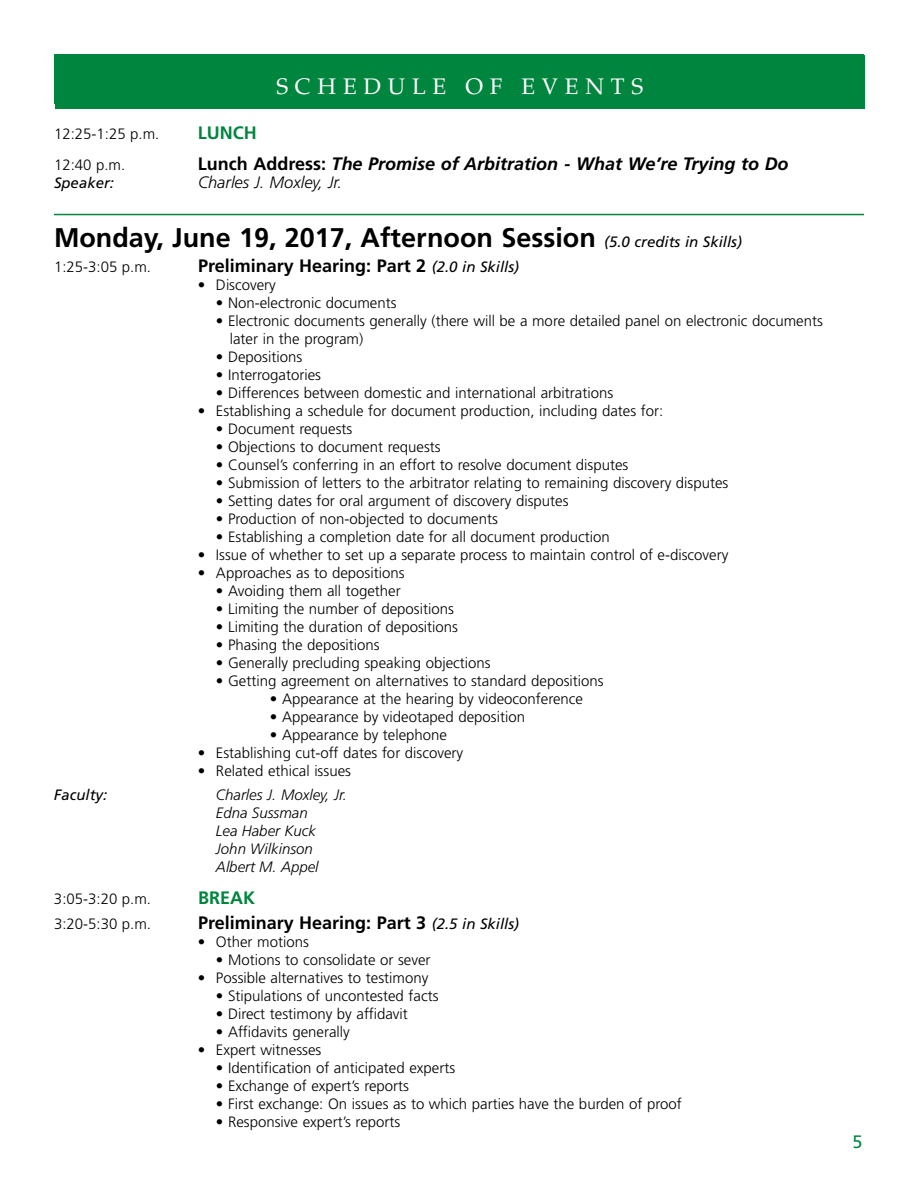
<style>
.page{position:relative;width:918px;height:1188px;background:#fff}
.page>*{position:absolute;margin:0;border:0;box-sizing:border-box;transform-origin:0 0}
.t1{font:700 27px "Frutiger";color:#000}
.t2{font:25.5px "Palatino";letter-spacing:.4em;color:#fff}
.t3{font:22.5px "Palatino";letter-spacing:.3em;color:#fff}
.t4{font:700 18px "Frutiger";color:#000}
.t5{font:italic 700 18px "Frutiger";color:#000}
.t6{font:700 18px "Frutiger";color:#00853f}
.t7{font:18px "Frutiger";color:#00853f}
.t8{font:italic 300 16.5px "Frutiger";color:#000}
.t9{font:300 15px/18px "Frutiger";color:#000}
.t10{font:italic 300 15px/18px "Frutiger";color:#000}
.t11{font:italic 15px "Frutiger";color:#000}
.s1{font-style:normal}
.s2{font-weight:400;font-style:italic;font-size:15px}
</style>
<div class="page">
<div style="left:54px;top:54px;width:810px;height:50px;background:#00853f"></div>
<div style="left:55px;top:56px;width:810px;height:54px;background:#00853f"></div>
<hr style="left:54px;top:214px;width:810px;height:1px;background:#00853f">
<h2 class="t2" style="left:229px;top:68px;width:461px">SCHEDULE OF EVENTS</h2>
<h3 class="t3" style="left:276px;top:73px;width:368px">SCHEDULE OF EVENTS</h3>
<p class="t9" style="left:54px;top:125px;width:107px">12:25-1:25 p.m.</p>
<p class="t6" style="left:198px;top:122px;width:60px">LUNCH</p>
<p class="t9" style="left:54px;top:156px;width:73px">12:40 p.m.</p>
<p class="t5" style="left:198px;top:153px;width:592px"><span class="s1">Lunch Address:</span> The Promise of Arbitration - What We’re Trying to Do</p>
<p class="t11" style="left:54px;top:174px;width:62px">Speaker:</p>
<p class="t8" style="left:198px;top:173px;width:146px">Charles J. Moxley, Jr.</p>
<h1 class="t1" style="left:54px;top:222px;width:690px">Monday, June 19, 2017, Afternoon Session <span class="s2">(5.0 credits in Skills)</span></h1>
<p class="t9" style="left:54px;top:258px;width:99px">1:25-3:05 p.m.</p>
<p class="t4" style="left:198px;top:255px;width:323px">Preliminary Hearing: Part 2 <span class="s2">(2.0 in Skills)</span></p>
<p class="t9" style="left:198px;top:276px;width:79px">• Discovery</p>
<p class="t9" style="left:216px;top:294px;width:182px">• Non-electronic documents</p>
<p class="t9" style="left:230px;top:312px;width:595px;text-indent:-14px">• Electronic documents generally (there will be a more detailed panel on electronic documents later in the program)</p>
<p class="t9" style="left:216px;top:348px;width:88px">• Depositions</p>
<p class="t9" style="left:216px;top:366px;width:107px">• Interrogatories</p>
<p class="t9" style="left:216px;top:384px;width:399px">• Differences between domestic and international arbitrations</p>
<p class="t9" style="left:198px;top:402px;width:467px">• Establishing a schedule for document production, including dates for:</p>
<p class="t9" style="left:216px;top:420px;width:138px">• Document requests</p>
<p class="t9" style="left:216px;top:438px;width:226px">• Objections to document requests</p>
<p class="t9" style="left:216px;top:456px;width:414px">• Counsel’s conferring in an effort to resolve document disputes</p>
<p class="t9" style="left:216px;top:474px;width:514px">• Submission of letters to the arbitrator relating to remaining discovery disputes</p>
<p class="t9" style="left:216px;top:492px;width:354px">• Setting dates for oral argument of discovery disputes</p>
<p class="t9" style="left:216px;top:510px;width:283px">• Production of non-objected to documents</p>
<p class="t9" style="left:216px;top:528px;width:395px">• Establishing a completion date for all document production</p>
<p class="t9" style="left:198px;top:546px;width:532px">• Issue of whether to set up a separate process to maintain control of e-discovery</p>
<p class="t9" style="left:198px;top:564px;width:208px">• Approaches as to depositions</p>
<p class="t9" style="left:216px;top:582px;width:186px">• Avoiding them all together</p>
<p class="t9" style="left:216px;top:600px;width:239px">• Limiting the number of depositions</p>
<p class="t9" style="left:216px;top:618px;width:244px">• Limiting the duration of depositions</p>
<p class="t9" style="left:216px;top:636px;width:165px">• Phasing the depositions</p>
<p class="t9" style="left:216px;top:654px;width:276px">• Generally precluding speaking objections</p>
<p class="t9" style="left:216px;top:672px;width:389px">• Getting agreement on alternatives to standard depositions</p>
<p class="t9" style="left:270px;top:690px;width:315px">• Appearance at the hearing by videoconference</p>
<p class="t9" style="left:270px;top:708px;width:257px">• Appearance by videotaped deposition</p>
<p class="t9" style="left:270px;top:726px;width:179px">• Appearance by telephone</p>
<p class="t9" style="left:198px;top:744px;width:267px">• Establishing cut-off dates for discovery</p>
<p class="t9" style="left:198px;top:762px;width:155px">• Related ethical issues</p>
<p class="t11" style="left:54px;top:786px;width:55px">Faculty:</p>
<p class="t10" style="left:216px;top:786px;width:132px">Charles J. Moxley, Jr.<br>Edna Sussman<br>Lea Haber Kuck<br>John Wilkinson<br>Albert M. Appel</p>
<p class="t9" style="left:54px;top:890px;width:99px">3:05-3:20 p.m.</p>
<p class="t6" style="left:198px;top:887px;width:59px">BREAK</p>
<p class="t9" style="left:54px;top:915px;width:99px">3:20-5:30 p.m.</p>
<p class="t4" style="left:198px;top:912px;width:323px">Preliminary Hearing: Part 3 <span class="s2">(2.5 in Skills)</span></p>
<p class="t9" style="left:198px;top:933px;width:112px">• Other motions</p>
<p class="t9" style="left:216px;top:951px;width:216px">• Motions to consolidate or sever</p>
<p class="t9" style="left:198px;top:969px;width:232px">• Possible alternatives to testimony</p>
<p class="t9" style="left:216px;top:987px;width:224px">• Stipulations of uncontested facts</p>
<p class="t9" style="left:216px;top:1005px;width:193px">• Direct testimony by affidavit</p>
<p class="t9" style="left:216px;top:1023px;width:135px">• Affidavits generally</p>
<p class="t9" style="left:198px;top:1041px;width:125px">• Expert witnesses</p>
<p class="t9" style="left:216px;top:1059px;width:241px">• Identification of anticipated experts</p>
<p class="t9" style="left:216px;top:1077px;width:195px">• Exchange of expert’s reports</p>
<p class="t9" style="left:216px;top:1095px;width:467px">• First exchange: On issues as to which parties have the burden of proof</p>
<p class="t9" style="left:216px;top:1113px;width:186px">• Responsive expert’s reports</p>
<p class="t7" style="left:852px;top:1131px;width:12px">5</p>
</div>
